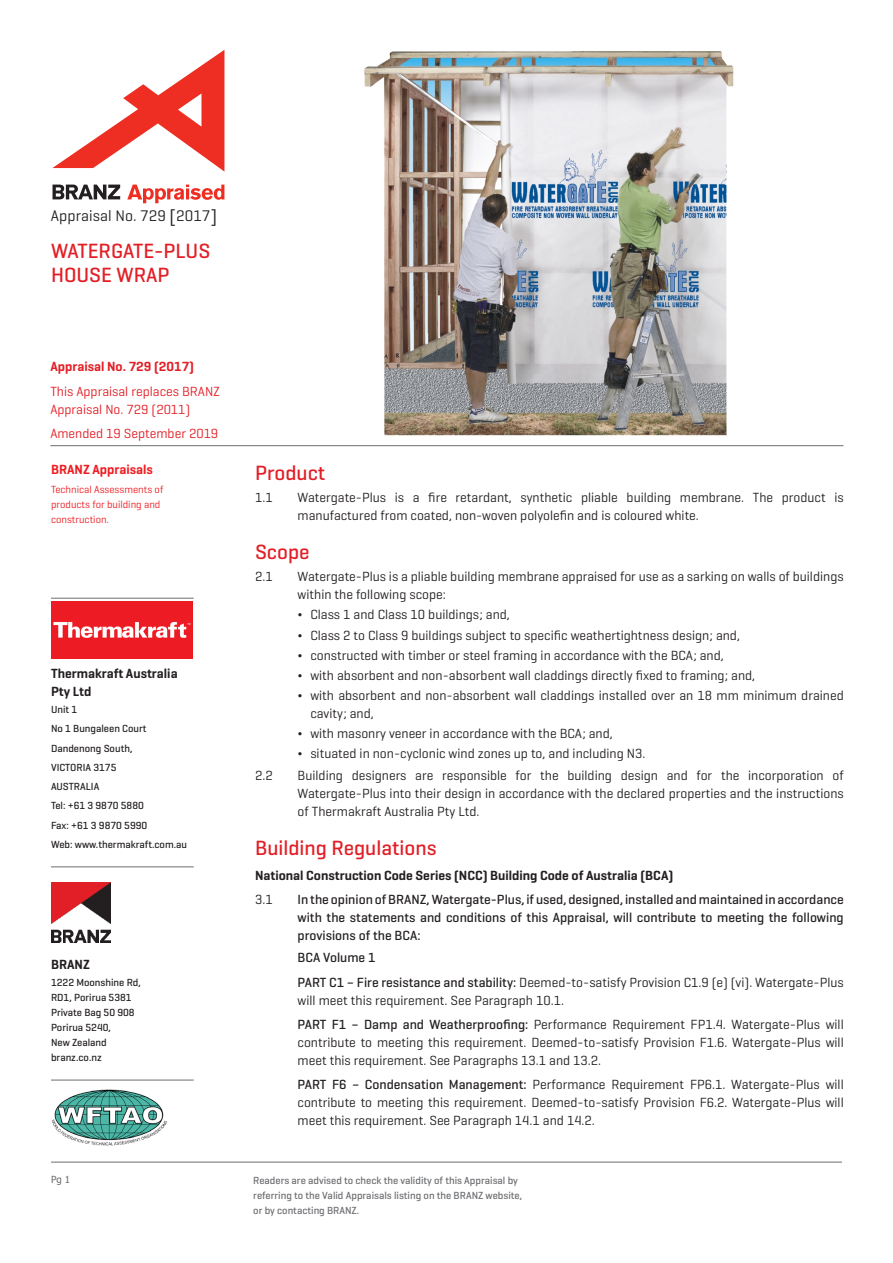
<style>
.page{position:relative;width:893px;height:1263px;background:#fff}
.page>*{position:absolute;margin:0;border:0;box-sizing:border-box;transform-origin:0 0}
.H3_Geo_P{font:500 21px/24px "Geogrotesque";color:#e21f26}
.t1{font:15.6px "Geogrotesque";letter-spacing:.005em;color:#231f20}
.Body_INDENT{font:13.5px/18px "Geogrotesque";color:#231f20}
.Body_INDENT-2{font:500 13.5px/18px "Geogrotesque";color:#231f20;text-align:justify}
.H4_Geo_P{font:13.5px/18px "Geogrotesque";color:#e21f26}
.H5_Geo_P_INDENT{font:600 13.5px "Geogrotesque";color:#231f20}
.H5_Geo_P{font:600 13.5px/18px "Geogrotesque";color:#231f20}
.H4_Geo_P-2{font:600 13.5px "Geogrotesque";color:#e21f26}
.Body{font:600 13.5px "Geogrotesque";color:#ee1d23}
.Small_Body_Geo_P{font:500 10.5px/15px "Geogrotesque";color:#231f20}
.Small_Body_Geo_P-2{font:500 10.5px/15px "Geogrotesque";color:#6c6d70}
.Body-2{font:10.5px/15px "Geogrotesque";color:#ee1d23}
.t2{font:9.75px "Tahoma";color:#6c6d70}
.s1{font-size:18.3px}
.s2{font-weight:500}
</style>
<div class="page">
<hr style="left:51px;top:598px;width:143px;height:1px;background:#6c6d70">
<hr style="left:51px;top:867px;width:143px;height:1px;background:#6c6d70">
<img style="left:51px;top:883px;width:60px;height:59px">
<hr style="left:51px;top:1080px;width:143px;height:1px;background:#6c6d70">
<hr style="left:50px;top:445px;width:793px;height:1px;background:#6c6d70">
<hr style="left:51px;top:1162px;width:791px;height:1px;background:#6c6d70">
<img style="left:51px;top:1089px;width:117px;height:57px">
<svg style="left:52px;top:50px;width:172px;height:122px"></svg>
<svg style="left:127px;top:185px;width:97px;height:18px"></svg>
<svg style="left:53px;top:185px;width:67px;height:14px"></svg>
<img style="left:364px;top:51px;width:370px;height:385px">
<img style="left:51px;top:602px;width:142px;height:56px">
<p class="t1" style="left:51px;top:206px;width:168px">Appraisal No. 729 <span class="s1">[</span>2017<span class="s1">]</span></p>
<p class="H3_Geo_P" style="left:51px;top:239px;width:161px">WATERGATE-PLUS<br>HOUSE WRAP</p>
<p class="H4_Geo_P-2" style="left:50px;top:358px;width:145px">Appraisal No. 729 (2017)</p>
<p class="H4_Geo_P" style="left:50px;top:381px;width:171px">This Appraisal replaces BRANZ<br>Appraisal No. 729 (2011)</p>
<p class="H4_Geo_P" style="left:50px;top:424px;width:169px">Amended 19 September 2019</p>
<p class="Body" style="left:51px;top:461px;width:103px">BRANZ Appraisals</p>
<p class="Body-2" style="left:51px;top:482px;width:114px">Technical Assessments of products for building and construction.</p>
<p class="H5_Geo_P" style="left:51px;top:664px;width:128px">Thermakraft Australia<br>Pty Ltd</p>
<p class="Small_Body_Geo_P" style="left:51px;top:702px;width:28px">Unit 1</p>
<p class="Small_Body_Geo_P" style="left:51px;top:721px;width:97px">No 1 Bungaleen Court</p>
<p class="Small_Body_Geo_P" style="left:51px;top:740px;width:83px">Dandenong South,</p>
<p class="Small_Body_Geo_P" style="left:51px;top:759px;width:67px">VICTORIA 3175</p>
<p class="Small_Body_Geo_P" style="left:51px;top:779px;width:50px">AUSTRALIA</p>
<p class="Small_Body_Geo_P" style="left:51px;top:798px;width:94px">Tel: +61 3 9870 5880</p>
<p class="Small_Body_Geo_P" style="left:51px;top:817px;width:98px">Fax: +61 3 9870 5990</p>
<p class="Small_Body_Geo_P" style="left:51px;top:836px;width:138px">Web: www.thermakraft.com.au</p>
<p class="H5_Geo_P" style="left:51px;top:955px;width:40px">BRANZ</p>
<p class="Small_Body_Geo_P" style="left:51px;top:975px;width:91px">1222 Moonshine Rd,</p>
<p class="Small_Body_Geo_P" style="left:51px;top:990px;width:82px">RD1, Porirua 5381</p>
<p class="Small_Body_Geo_P" style="left:51px;top:1005px;width:85px">Private Bag 50 908</p>
<p class="Small_Body_Geo_P" style="left:51px;top:1020px;width:62px">Porirua 5240,<br>New Zealand</p>
<p class="Small_Body_Geo_P" style="left:51px;top:1050px;width:52px">branz.co.nz</p>
<p class="H3_Geo_P" style="left:255px;top:460px;width:72px">Product</p>
<p class="Body_INDENT" style="left:255px;top:488px;width:19px">1.1</p>
<p class="Body_INDENT" style="left:298px;top:488px;width:548px">Watergate-Plus is a fire retardant, synthetic pliable building membrane. The product is manufactured from coated, non-woven polyolefin and is coloured white.</p>
<p class="H3_Geo_P" style="left:255px;top:539px;width:56px">Scope</p>
<p class="Body_INDENT" style="left:255px;top:567px;width:19px">2.1</p>
<p class="Body_INDENT" style="left:298px;top:567px;width:548px">Watergate-Plus is a pliable building membrane appraised for use as a sarking on walls of buildings within the following scope:</p>
<p class="Body_INDENT" style="left:298px;top:605px;width:214px"><span class="s2">¬</span> Class 1 and Class 10 buildings; and,</p>
<p class="Body_INDENT" style="left:298px;top:625px;width:444px"><span class="s2">¬</span> Class 2 to Class 9 buildings subject to specific weathertightness design; and,</p>
<p class="Body_INDENT" style="left:298px;top:646px;width:428px"><span class="s2">¬</span> constructed with timber or steel framing in accordance with the BCA; and,</p>
<p class="Body_INDENT" style="left:298px;top:666px;width:459px"><span class="s2">¬</span> with absorbent and non-absorbent wall claddings directly fixed to framing; and,</p>
<p class="Body_INDENT" style="left:310px;top:686px;width:535px;text-indent:-13px"><span class="s2">¬</span> with absorbent and non-absorbent wall claddings installed over an 18 mm minimum drained cavity; and,</p>
<p class="Body_INDENT" style="left:298px;top:724px;width:317px"><span class="s2">¬</span> with masonry veneer in accordance with the BCA; and,</p>
<p class="Body_INDENT" style="left:298px;top:744px;width:349px"><span class="s2">¬</span> situated in non-cyclonic wind zones up to, and including N3.</p>
<p class="Body_INDENT" style="left:255px;top:766px;width:19px">2.2</p>
<p class="Body_INDENT" style="left:298px;top:766px;width:548px;text-align:justify">Building designers are responsible for the building design and for the incorporation of Watergate-Plus into their design in accordance with the declared properties and the instructions of Thermakraft Australia Pty Ltd.</p>
<p class="H3_Geo_P" style="left:255px;top:836px;width:183px">Building Regulations</p>
<p class="H5_Geo_P_INDENT" style="left:255px;top:867px;width:420px">National Construction Code Series (NCC) Building Code of Australia (BCA)</p>
<p class="Body_INDENT" style="left:255px;top:890px;width:19px">3.1</p>
<p class="Body_INDENT-2" style="left:298px;top:890px;width:548px">In the opinion of BRANZ, Watergate-Plus, if used, designed, installed and maintained in accordance with the statements and conditions of this Appraisal, will contribute to meeting the following provisions of the BCA:</p>
<p class="Body_INDENT-2" style="left:298px;top:948px;width:80px">BCA Volume 1</p>
<p class="Body_INDENT" style="left:298px;top:973px;width:548px"><span class="s2">PART C1 – Fire resistance and stability:</span> Deemed-to-satisfy Provision C1.9 (e) (vi). Watergate-Plus will meet this requirement. See Paragraph 10.1.</p>
<p class="Body_INDENT" style="left:298px;top:1015px;width:548px;text-align:justify"><span class="s2">PART F1 – Damp and Weatherproofing:</span> Performance Requirement FP1.4. Watergate-Plus will contribute to meeting this requirement. Deemed-to-satisfy Provision F1.6. Watergate-Plus will meet this requirement. See Paragraphs 13.1 and 13.2.</p>
<p class="Body_INDENT" style="left:298px;top:1075px;width:548px;text-align:justify"><span class="s2">PART F6 – Condensation Management:</span> Performance Requirement FP6.1. Watergate-Plus will contribute to meeting this requirement. Deemed-to-satisfy Provision F6.2. Watergate-Plus will meet this requirement. See Paragraph 14.1 and 14.2.</p>
<p class="t2" style="left:51px;top:1173px;width:21px">Pg 1</p>
<p class="Small_Body_Geo_P-2" style="left:253px;top:1172px;width:270px">Readers are advised to check the validity of this Appraisal by referring to the Valid Appraisals listing on the BRANZ website, or by contacting BRANZ.</p>
</div>
